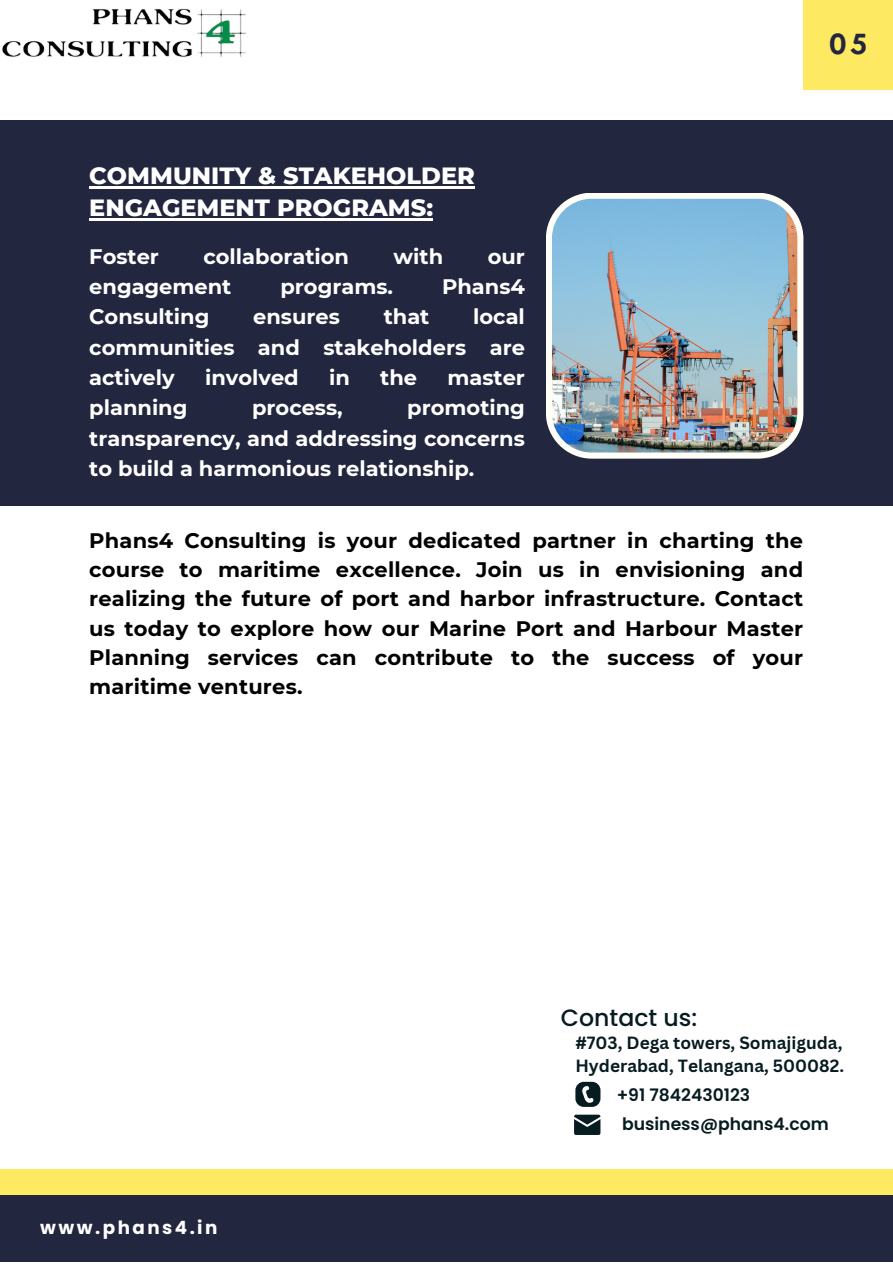
<style>
.page{position:relative;width:893px;height:1264px;background:#fff}
.page>*{position:absolute;margin:0;border:0;box-sizing:border-box;transform-origin:0 0}
.t1{font:700 27px "Nourd";color:#22263e}
.t2{font:800 24px/32.5px "Montserrat";color:#fff}
.t3{font:500 23.55px "Poppins";color:#071c21}
.t4{font:700 21px/29.2px "Montserrat";letter-spacing:.01em;color:#000;text-align:justify}
.t5{font:700 21px/30.3px "Montserrat";color:#fff;text-align:justify}
.t6{font:700 18.3px "Poppins";letter-spacing:.135em;color:#fff}
.t7{font:700 17.25px "Canva Sans";color:#071c21}
.t8{font:600 17.25px "Poppins";color:#071c21}
</style>
<div class="page">
<div style="left:803px;top:0;width:89px;height:89px;background:#fde962"></div>
<div style="left:0;top:120px;width:892px;height:385px;background:#22263e"></div>
<img style="left:546px;top:193px;width:257px;height:265px">
<div style="left:0;top:1194px;width:892px;height:68px;background:#22263e"></div>
<div style="left:0;top:1168px;width:892px;height:26px;background:#fde962"></div>
<svg style="left:575px;top:1081px;width:25px;height:25px"></svg>
<svg style="left:574px;top:1114px;width:26px;height:20px"></svg>
<img style="left:1px;top:8px;width:245px;height:49px">
<hr style="left:89px;top:186px;width:386px;height:2px;background:#fff">
<hr style="left:89px;top:218px;width:344px;height:3px;background:#fff">
<p class="t1" style="left:828px;top:27px;width:41px">05</p>
<p class="t2" style="left:89px;top:159px;width:387px">COMMUNITY &amp; STAKEHOLDER<br>ENGAGEMENT PROGRAMS:</p>
<p class="t5" style="left:89px;top:241px;width:71px">Foster</p>
<p class="t5" style="left:203px;top:241px;width:147px">collaboration</p>
<p class="t5" style="left:393px;top:241px;width:51px">with</p>
<p class="t5" style="left:487px;top:241px;width:39px">our</p>
<p class="t5" style="left:89px;top:271px;width:144px">engagement</p>
<p class="t5" style="left:280px;top:271px;width:114px">programs.</p>
<p class="t5" style="left:442px;top:271px;width:84px">Phans4</p>
<p class="t5" style="left:89px;top:301px;width:122px">Consulting</p>
<p class="t5" style="left:253px;top:301px;width:88px">ensures</p>
<p class="t5" style="left:384px;top:301px;width:47px">that</p>
<p class="t5" style="left:89px;top:301px;width:437px;text-indent:384px">local communities and stakeholders are actively</p>
<p class="t5" style="left:205px;top:362px;width:95px">involved</p>
<p class="t5" style="left:329px;top:362px;width:22px">in</p>
<p class="t5" style="left:380px;top:362px;width:38px">the</p>
<p class="t5" style="left:447px;top:362px;width:79px">master</p>
<p class="t5" style="left:89px;top:392px;width:437px;text-indent:318px">promoting transparency, and addressing concerns to build a harmonious relationship.</p>
<p class="t5" style="left:89px;top:392px;width:100px">planning</p>
<p class="t5" style="left:252px;top:392px;width:92px">process,</p>
<p class="t4" style="left:89px;top:526px;width:715px">Phans4 Consulting is your dedicated partner in charting the course to maritime excellence. Join us in envisioning and realizing the future of port and harbor infrastructure. Contact us today to explore how our Marine Port and Harbour Master Planning services can contribute to the success of your maritime ventures.</p>
<p class="t6" style="left:40px;top:1214px;width:179px">www.phans4.in</p>
<p class="t3" style="left:561px;top:1000px;width:138px">Contact us:</p>
<p class="t7" style="left:575px;top:1030px;width:268px">#703, Dega towers, Somajiguda,</p>
<p class="t7" style="left:575px;top:1053px;width:270px">Hyderabad, Telangana, 500082.</p>
<p class="t8" style="left:616px;top:1082px;width:135px">+91 7842430123</p>
<p class="t8" style="left:622px;top:1111px;width:208px">business@phans4.com</p>
</div>
